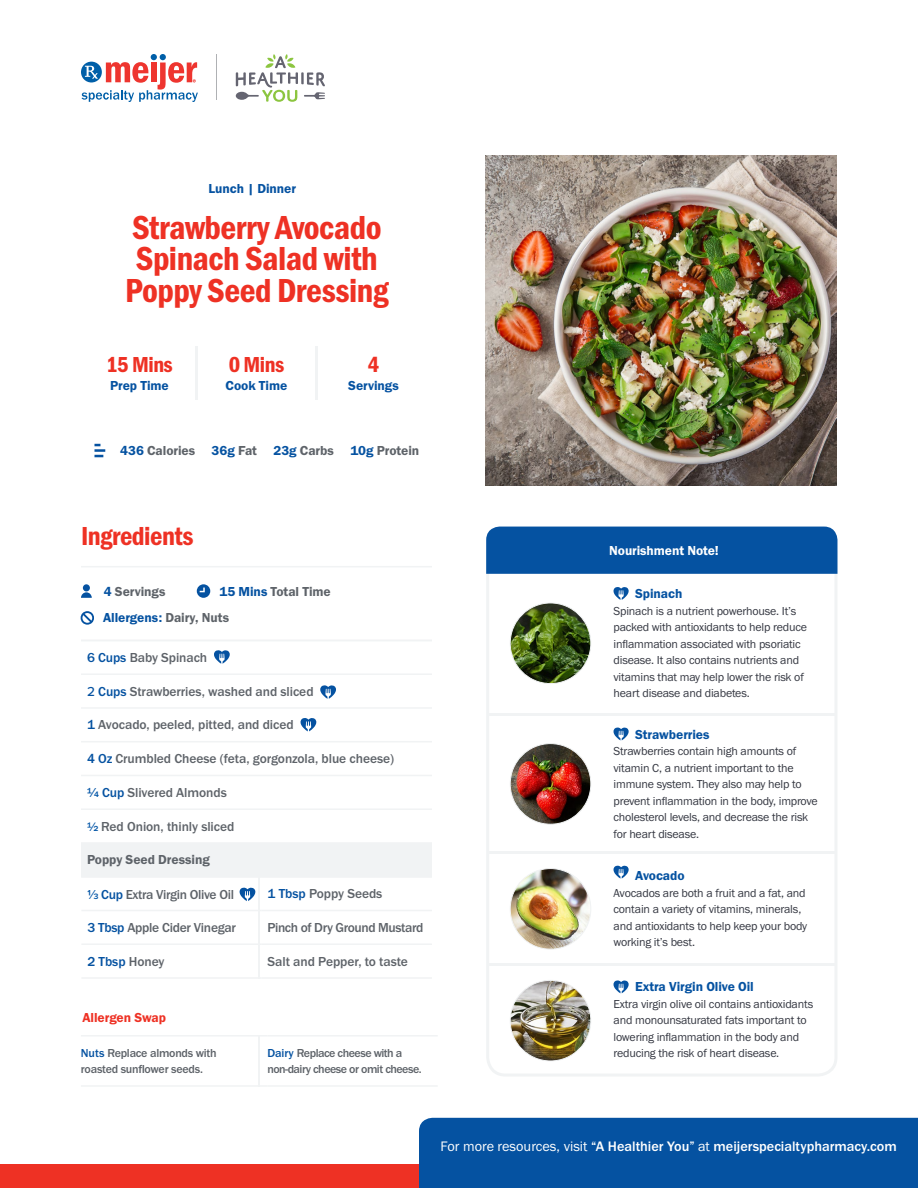
<style>
.page{position:relative;width:918px;height:1188px;background:#fff}
.page>*{position:absolute;margin:0;border:0;box-sizing:border-box;transform-origin:0 0}
.t1{font:34.5px/31.5px "Franklin Gothic URW Con Dem";letter-spacing:-.015em;color:#ee3124;text-align:center}
.t2{font:27px "Franklin Gothic URW Con Dem";letter-spacing:-.02em;color:#ee3124}
.t3{font:22.5px "Franklin Gothic URW Con Dem";letter-spacing:-.02em;color:#ee3124}
.t4{font:500 14.25px "Franklin Gothic URW";color:#fff}
.t5{font:500 13.5px "Franklin Gothic URW";letter-spacing:-.005em;color:#5e6369}
.t6{font:13.5px "Franklin Gothic URW Dem";letter-spacing:-.005em;color:#0552a1}
.t7{font:13.5px "Franklin Gothic URW Dem";letter-spacing:-.005em;color:#5e6369}
.t8{font:500 13.5px "Franklin Gothic URW";letter-spacing:-.025em;color:#5e6369}
.t9{font:500 13.5px "Franklin Gothic URW";letter-spacing:-.03em;color:#5e6369}
.t10{font:13.5px "Franklin Gothic URW Dem";letter-spacing:-.005em;color:#fff}
.t11{font:13.5px "Franklin Gothic URW Dem";letter-spacing:-.005em;color:#ee3124}
.t12{font:500 13.5px "Franklin Gothic URW";letter-spacing:-.005em;color:#0552a1}
.t13{font:12px/16.5px "Franklin Gothic URW Boo";letter-spacing:-.015em;color:#343741}
.t14{font:500 12px/16.5px "Franklin Gothic URW";letter-spacing:-.03em;color:#5e6369}
.s1{color:#0552a1}
.s2{color:#5e6369}
.s3{font-family:"Proxima Nova";color:#0552a1}
.s4{color:#0054a6}
.s5{font-size:12.75px;color:#0054a6}
.s6{font-family:"Proxima Nova";font-weight:600;color:#0054a6}
.s7{font-family:"Franklin Gothic URW Boo";font-weight:400}
</style>
<div class="page">
<div style="left:0;top:1164px;width:918px;height:24px;background:#ee3124"></div>
<div style="left:419px;top:1118px;width:499px;height:70px;background:#0552a1"></div>
<hr style="left:217px;top:54px;width:1px;height:46px;background:#afb1b4">
<svg style="left:82px;top:54px;width:116px;height:48px"></svg>
<svg style="left:236px;top:54px;width:89px;height:48px"></svg>
<div style="left:81px;top:843px;width:351px;height:34px;background:#f1f3f4"></div>
<hr style="left:81px;top:673px;width:351px;height:2px;background:#f1f3f4">
<hr style="left:81px;top:707px;width:351px;height:2px;background:#f1f3f4">
<hr style="left:81px;top:741px;width:351px;height:1px;background:#f1f3f4">
<hr style="left:81px;top:775px;width:351px;height:1px;background:#f1f3f4">
<hr style="left:81px;top:808px;width:351px;height:2px;background:#f1f3f4">
<hr style="left:81px;top:842px;width:351px;height:2px;background:#f1f3f4">
<hr style="left:81px;top:876px;width:181px;height:2px;background:#f1f3f4">
<hr style="left:262px;top:876px;width:170px;height:2px;background:#f1f3f4">
<hr style="left:81px;top:910px;width:181px;height:1px;background:#f1f3f4">
<hr style="left:262px;top:910px;width:170px;height:1px;background:#f1f3f4">
<hr style="left:81px;top:944px;width:181px;height:1px;background:#f1f3f4">
<hr style="left:262px;top:944px;width:170px;height:1px;background:#f1f3f4">
<hr style="left:81px;top:977px;width:181px;height:2px;background:#f1f3f4">
<hr style="left:262px;top:977px;width:170px;height:2px;background:#f1f3f4">
<hr style="left:81px;top:566px;width:351px;height:1px;background:#f1f3f4">
<hr style="left:81px;top:640px;width:351px;height:1px;background:#f1f3f4">
<svg style="left:81px;top:584px;width:11px;height:14px"></svg>
<svg style="left:197px;top:584px;width:13px;height:14px"></svg>
<svg style="left:214px;top:650px;width:16px;height:14px"></svg>
<svg style="left:320px;top:685px;width:16px;height:14px"></svg>
<svg style="left:301px;top:718px;width:15px;height:13px"></svg>
<svg style="left:240px;top:887px;width:15px;height:14px"></svg>
<svg style="left:486px;top:549px;width:352px;height:527px"></svg>
<div style="left:486px;top:527px;width:351px;height:47px;background:#0552a1"></div>
<svg style="left:613px;top:587px;width:16px;height:13px"></svg>
<svg style="left:613px;top:727px;width:16px;height:13px"></svg>
<svg style="left:613px;top:865px;width:16px;height:14px"></svg>
<svg style="left:613px;top:980px;width:16px;height:13px"></svg>
<svg style="left:80px;top:611px;width:14px;height:14px"></svg>
<img style="left:486px;top:156px;width:351px;height:329px">
<hr style="left:81px;top:1035px;width:186px;height:2px;background:#f1f3f4">
<hr style="left:267px;top:1035px;width:171px;height:2px;background:#f1f3f4">
<hr style="left:81px;top:1085px;width:186px;height:2px;background:#f1f3f4">
<hr style="left:267px;top:1085px;width:171px;height:2px;background:#f1f3f4">
<hr style="left:196px;top:346px;width:2px;height:54px;background:#f1f3f4">
<hr style="left:315px;top:346px;width:2px;height:54px;background:#f1f3f4">
<svg style="left:94px;top:444px;width:11px;height:13px"></svg>
<img style="left:510px;top:603px;width:81px;height:81px;border-radius:40px">
<div style="left:510px;top:603px;width:81px;height:81px;border:1px solid #f1f3f4;border-radius:50%"></div>
<img style="left:510px;top:744px;width:81px;height:80px;border-radius:40px">
<div style="left:510px;top:743px;width:81px;height:81px;border:1px solid #f1f3f4;border-radius:50%"></div>
<img style="left:510px;top:869px;width:81px;height:80px;border-radius:40px">
<div style="left:510px;top:868px;width:81px;height:81px;border:1px solid #f1f3f4;border-radius:50%"></div>
<img style="left:510px;top:980px;width:81px;height:81px;border-radius:40px">
<div style="left:510px;top:980px;width:81px;height:81px;border:1px solid #f1f3f4;border-radius:50%"></div>
<hr style="left:488px;top:713px;width:348px;height:3px;background:#f1f3f4">
<hr style="left:259px;top:876px;width:1px;height:103px;background:#f1f3f4">
<hr style="left:259px;top:1035px;width:1px;height:52px;background:#f1f3f4">
<hr style="left:488px;top:852px;width:348px;height:2px;background:#f1f3f4">
<hr style="left:488px;top:963px;width:348px;height:3px;background:#f1f3f4">
<p class="t6" style="left:209px;top:180px;width:89px">Lunch | Dinner</p>
<h1 class="t1" style="left:125px;top:210px;width:265px">Strawberry Avocado<br>Spinach Salad with<br>Poppy Seed Dressing</h1>
<h3 class="t3" style="left:106px;top:349px;width:68px">15 Mins</h3>
<p class="t6" style="left:110px;top:377px;width:60px">Prep Time</p>
<h3 class="t3" style="left:229px;top:349px;width:57px">0 Mins</h3>
<p class="t6" style="left:226px;top:377px;width:63px">Cook Time</p>
<h3 class="t3" style="left:368px;top:349px;width:13px">4</h3>
<p class="t6" style="left:348px;top:377px;width:52px">Servings</p>
<p class="t7" style="left:120px;top:442px;width:300px"><span class="s1">436</span> Calories <span class="s1">36g</span> Fat <span class="s1">23g</span> Carbs <span class="s1">10g</span> Protein</p>
<h2 class="t2" style="left:81px;top:518px;width:114px">Ingredients</h2>
<p class="t10" style="left:609px;top:542px;width:111px">Nourishment Note!</p>
<p class="t7" style="left:104px;top:583px;width:63px"><span class="s1">4</span> Servings</p>
<p class="t7" style="left:220px;top:583px;width:113px"><span class="s1">15 Mins</span> Total Time</p>
<p class="t6" style="left:635px;top:585px;width:49px">Spinach</p>
<p class="t13" style="left:614px;top:602px;width:195px">Spinach is a nutrient powerhouse. It’s packed with antioxidants to help reduce inflammation associated with psoriatic disease. It also contains nutrients and vitamins that may help lower the risk of heart disease and diabetes.</p>
<p class="t6" style="left:635px;top:726px;width:76px">Strawberries</p>
<p class="t13" style="left:614px;top:743px;width:206px">Strawberries contain high amounts of vitamin C, a nutrient important to the immune system. They also may help to prevent inflammation in the body, improve cholesterol levels, and decrease the risk for heart disease.</p>
<p class="t6" style="left:635px;top:868px;width:51px">Avocado</p>
<p class="t13" style="left:614px;top:884px;width:195px">Avocados are both a fruit and a fat, and contain a variety of vitamins, minerals, and antioxidants to help keep your body working it’s best.</p>
<p class="t6" style="left:635px;top:979px;width:120px">Extra Virgin Olive Oil</p>
<p class="t13" style="left:614px;top:996px;width:201px">Extra virgin olive oil contains antioxidants and monounsaturated fats important to lowering inflammation in the body and reducing the risk of heart disease.</p>
<p class="t6" style="left:103px;top:610px;width:128px">Allergens: <span class="s2">Dairy, Nuts</span></p>
<p class="t5" style="left:87px;top:649px;width:122px"><span class="s1">6 Cups</span> Baby Spinach</p>
<p class="t5" style="left:87px;top:684px;width:228px"><span class="s3">2</span> <span class="s1">Cups</span> Strawberries, washed and sliced</p>
<p class="t5" style="left:87px;top:717px;width:208px"><span class="s1">1</span> Avocado, peeled, pitted, and diced</p>
<p class="t5" style="left:87px;top:750px;width:309px"><span class="s1">4 Oz</span> Crumbled Cheese (feta, gorgonzola, blue cheese)</p>
<p class="t5" style="left:87px;top:784px;width:141px"><span class="s4">¼</span> <span class="s1">Cup</span> Slivered Almonds</p>
<p class="t5" style="left:87px;top:818px;width:149px"><span class="s5">½</span> Red Onion, thinly sliced</p>
<p class="t7" style="left:87px;top:852px;width:124px">Poppy Seed Dressing</p>
<p class="t8" style="left:87px;top:886px;width:148px"><span class="s6">⅓</span> <span class="s1">Cup</span> Extra Virgin Olive Oil</p>
<p class="t5" style="left:268px;top:885px;width:116px"><span class="s1">1 Tbsp</span> Poppy Seeds</p>
<p class="t5" style="left:87px;top:919px;width:150px"><span class="s1">3 Tbsp</span> Apple Cider Vinegar</p>
<p class="t9" style="left:268px;top:919px;width:157px">Pinch of Dry Ground Mustard</p>
<p class="t12" style="left:87px;top:953px;width:79px">2 Tbsp <span class="s2">Honey</span></p>
<p class="t5" style="left:268px;top:953px;width:142px">Salt and Pepper, to taste</p>
<p class="t11" style="left:82px;top:1009px;width:85px">Allergen Swap</p>
<p class="t14" style="left:81px;top:1044px;width:137px"><span class="s1">Nuts</span> Replace almonds with roasted sunflower seeds.</p>
<p class="t14" style="left:267px;top:1044px;width:156px"><span class="s1">Dairy</span> Replace cheese with a non-dairy cheese or omit cheese.</p>
<p class="t4" style="left:441px;top:1137px;width:458px"><span class="s7">For more resources, visit</span> “A Healthier You” <span class="s7">at</span> meijerspecialtypharmacy.com</p>
</div>
